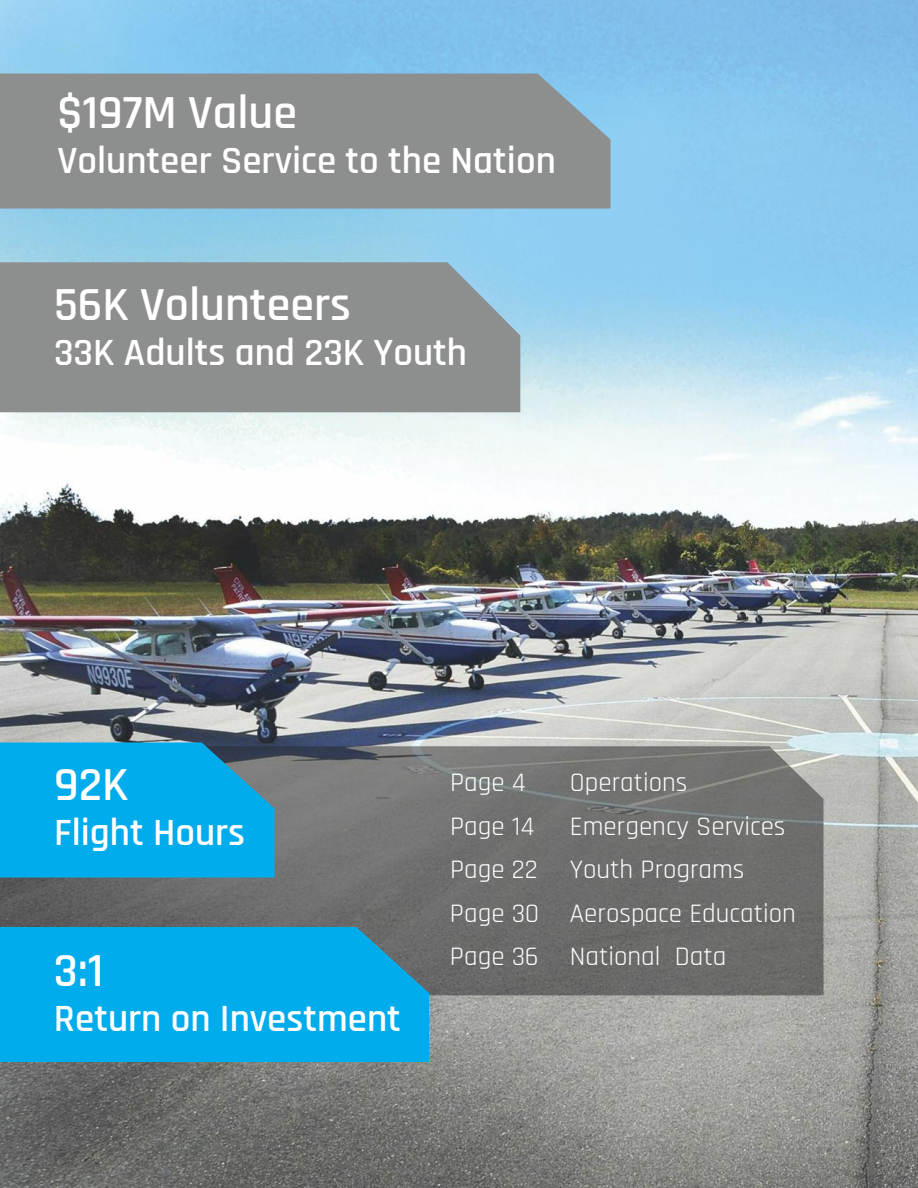
<style>
.page{position:relative;width:918px;height:1188px;background:#fff}
.page>*{position:absolute;margin:0;border:0;box-sizing:border-box;transform-origin:0 0}
.t1{font:600 48px "Rajdhani";color:#fff}
.t2{font:600 39px "Rajdhani";color:#fff}
.t3{font:27px/43.5px "Rajdhani";color:#fff}
</style>
<div class="page">
<img style="left:0;top:0;width:918px;height:1188px">
<img style="left:0;top:746px;width:824px;height:249px">
<div style="left:0;top:74px;width:610px;height:135px;background:#8d8f8e"></div>
<div style="left:0;top:262px;width:520px;height:150px;background:#8d8f8e"></div>
<svg style="left:0;top:742px;width:275px;height:136px"></svg>
<div style="left:0;top:927px;width:429px;height:135px;background:#00acec"></div>
<h1 class="t1" style="left:57px;top:84px;width:241px">$197M Value</h1>
<h2 class="t2" style="left:57px;top:138px;width:500px">Volunteer Service to the Nation</h2>
<h1 class="t1" style="left:54px;top:276px;width:299px">56K Volunteers</h1>
<h2 class="t2" style="left:54px;top:329px;width:415px">33K Adults and 23K Youth</h2>
<h1 class="t1" style="left:54px;top:756px;width:76px">92K</h1>
<h2 class="t2" style="left:54px;top:809px;width:193px">Flight Hours</h2>
<h1 class="t1" style="left:54px;top:942px;width:51px">3:1</h1>
<h2 class="t2" style="left:54px;top:995px;width:348px">Return on Investment</h2>
<p class="t3" style="left:450px;top:762px;width:77px">Page 4</p>
<p class="t3" style="left:570px;top:762px;width:119px">Operations</p>
<p class="t3" style="left:450px;top:805px;width:86px">Page 14</p>
<p class="t3" style="left:450px;top:805px;width:347px;text-indent:120px">Emergency Services<br>Page 22 Youth Programs<br>Page 30 Aerospace Education<br>Page 36 National Data</p>
</div>
